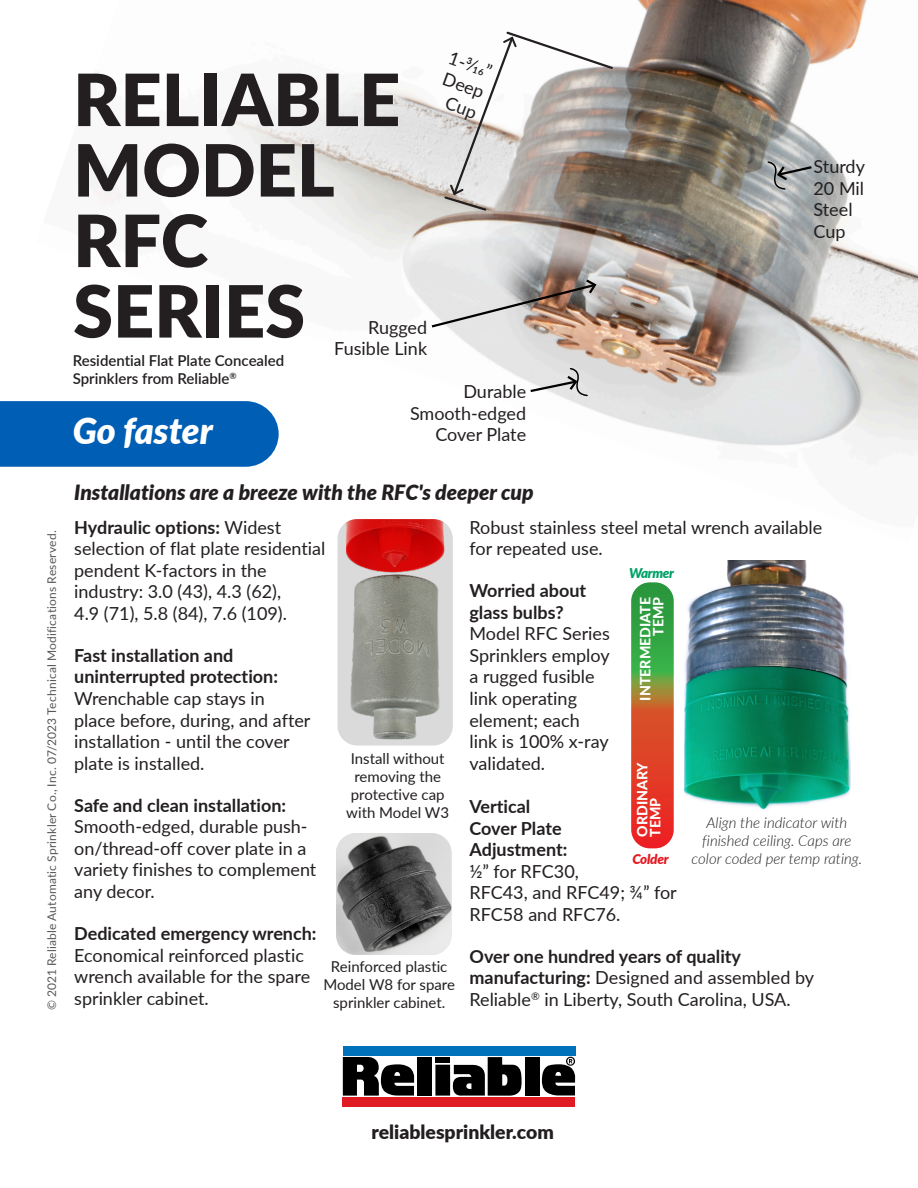
<style>
.page{position:relative;width:918px;height:1188px;background:#fff}
.page>*{position:absolute;margin:0;border:0;box-sizing:border-box;transform-origin:0 0}
.t1{font:900 72px "Lato";color:#231f20}
.t2{font:italic 900 36px "Lato";letter-spacing:-.005em;color:#fff}
.t3{font:italic 900 21px "Lato";color:#231f20}
.t4{font:900 19.35px "Lato";color:#231f20}
.t5{font:18px/21.6px "Lato";color:#231f20}
.t6{font:15px/18px "Lato";color:#231f20;text-align:center}
.t7{font:italic 300 15px/18px "Lato";color:#231f20;text-align:center}
.t8{font:600 15px/18px "Lato";color:#231f20}
.t9{font:800 14.1px/13.2px "Lato";color:#fff;text-align:right}
.t10{font:italic 900 13.5px "Lato";letter-spacing:-.02em;color:#e51a23}
.t11{font:italic 900 13.5px "Lato";letter-spacing:-.03em;color:#00a268}
.t12{font:12px "Lato";letter-spacing:.015em;color:#57585a}
.s1{font-weight:700}
</style>
<div class="page">
<img style="left:77px;top:0;width:841px;height:542px">
<div style="left:0;top:401px;width:279px;height:66px;background:#005eb4"></div>
<div style="left:338px;top:519px;width:115px;height:227px;background:#dadada;border-radius:20px"></div>
<img style="left:346px;top:519px;width:98px;height:220px">
<img style="left:336px;top:833px;width:115px;height:122px">
<svg style="left:443px;top:30px;width:172px;height:182px"></svg>
<img style="left:429px;top:277px;width:169px;height:52px">
<svg style="left:767px;top:161px;width:47px;height:30px"></svg>
<svg style="left:528px;top:367px;width:61px;height:30px;background:#cdcdcd"></svg>
<svg style="left:343px;top:1057px;width:71px;height:39px"></svg>
<div style="left:417px;top:1057px;width:15px;height:39px;background:#000"></div>
<div style="left:435px;top:1065px;width:15px;height:31px;background:#000"></div>
<div style="left:435px;top:1057px;width:15px;height:6px;background:#000"></div>
<div style="left:525px;top:1057px;width:14px;height:39px;background:#000"></div>
<svg style="left:453px;top:1057px;width:69px;height:39px"></svg>
<svg style="left:542px;top:1057px;width:33px;height:39px"></svg>
<div style="left:343px;top:1097px;width:232px;height:9px;background:#e11b23"></div>
<div style="left:343px;top:1046px;width:232px;height:9px;background:#0072bc"></div>
<svg style="left:632px;top:585px;width:39px;height:263px;background:#9d6b35"></svg>
<div style="left:631px;top:582px;width:43px;height:266px;border:2px solid #fff;border-radius:18px"></div>
<img style="left:684px;top:561px;width:167px;height:249px">
<p class="t12" style="left:43px;top:1010px;width:482px;rotate:-90deg">© 2021 Reliable Automatic Sprinkler Co., Inc. 07/2023 Technical Modifications Reserved.</p>
<p class="t5" style="left:453px;top:46px;width:46px;text-align:right;rotate:20deg">1-3/16”<br>Deep<br>Cup</p>
<p class="t1" style="left:73px;top:46px;width:329px">RELIABLE</p>
<p class="t1" style="left:73px;top:116px;width:263px">MODEL</p>
<p class="t1" style="left:73px;top:187px;width:136px">RFC</p>
<p class="t1" style="left:73px;top:257px;width:233px">SERIES</p>
<p class="t5" style="left:334px;top:315px;width:94px;text-align:right">Rugged<br>Fusible Link</p>
<p class="t5" style="left:410px;top:380px;width:118px;text-align:right">Durable<br>Smooth-edged<br>Cover Plate</p>
<p class="t8" style="left:73px;top:351px;width:213px">Residential Flat Plate Concealed<br>Sprinklers from Reliable<sup>®</sup></p>
<p class="t2" style="left:73px;top:404px;width:141px">Go faster</p>
<p class="t3" style="left:74px;top:477px;width:461px">Installations are a breeze with the RFC's deeper cup</p>
<p class="t5" style="left:814px;top:155px;width:53px">Sturdy</p>
<p class="t5" style="left:814px;top:177px;width:52px">20 Mil</p>
<p class="t5" style="left:814px;top:198px;width:41px">Steel</p>
<p class="t5" style="left:814px;top:220px;width:33px">Cup</p>
<p class="t5" style="left:74px;top:515px;width:253px"><span class="s1">Hydraulic options:</span> Widest selection of flat plate residential pendent K-factors in the industry: 3.0 (43), 4.3 (62),<br>4.9 (71), 5.8 (84), 7.6 (109).</p>
<p class="t5" style="left:74px;top:644px;width:238px"><span class="s1">Fast installation and uninterrupted protection:<br></span>Wrenchable cap stays in place before, during, and after installation - until the cover plate is installed.</p>
<p class="t5" style="left:74px;top:794px;width:244px"><span class="s1">Safe and clean installation:<br></span>Smooth-edged, durable push&shy;on/thread-off cover plate in a variety finishes to complement any decor.</p>
<p class="t5" style="left:74px;top:922px;width:244px"><span class="s1">Dedicated emergency wrench:<br></span>Economical reinforced plastic wrench available for the spare sprinkler cabinet.</p>
<p class="t6" style="left:346px;top:749px;width:104px">Install without removing the protective cap with Model W3</p>
<p class="t6" style="left:323px;top:957px;width:133px">Reinforced plastic<br>Model W8 for spare sprinkler cabinet.</p>
<p class="t5" style="left:469px;top:515px;width:354px">Robust stainless steel metal wrench available for repeated use.</p>
<p class="t5" style="left:469px;top:579px;width:142px"><span class="s1">Worried about glass bulbs?<br></span>Model RFC Series<br>Sprinklers employ a rugged fusible link operating element; each link is 100% x-ray validated.</p>
<p class="t5" style="left:469px;top:795px;width:209px"><span class="s1">Vertical<br>Cover Plate<br>Adjustment:<br></span>½” for RFC30,<br>RFC43, and RFC49; ¾” for<br>RFC58 and RFC76.</p>
<p class="t5" style="left:469px;top:945px;width:346px"><span class="s1">Over one hundred years of quality manufacturing:</span> Designed and assembled by<br>Reliable<sup>®</sup> in Liberty, South Carolina, USA.</p>
<p class="t11" style="left:629px;top:563px;width:46px">Warmer</p>
<p class="t9" style="left:638px;top:701px;width:105px;rotate:-90deg">INTERMEDIATE<br>TEMP</p>
<p class="t9" style="left:635px;top:837px;width:76px;text-align:left;rotate:-90deg">ORDINARY<br>TEMP</p>
<p class="t10" style="left:632px;top:849px;width:38px">Colder</p>
<p class="t7" style="left:692px;top:813px;width:172px">Align the indicator with finished ceiling. Caps are color coded per temp rating.</p>
<p class="t4" style="left:372px;top:1118px;width:184px">reliablesprinkler.com</p>
</div>
